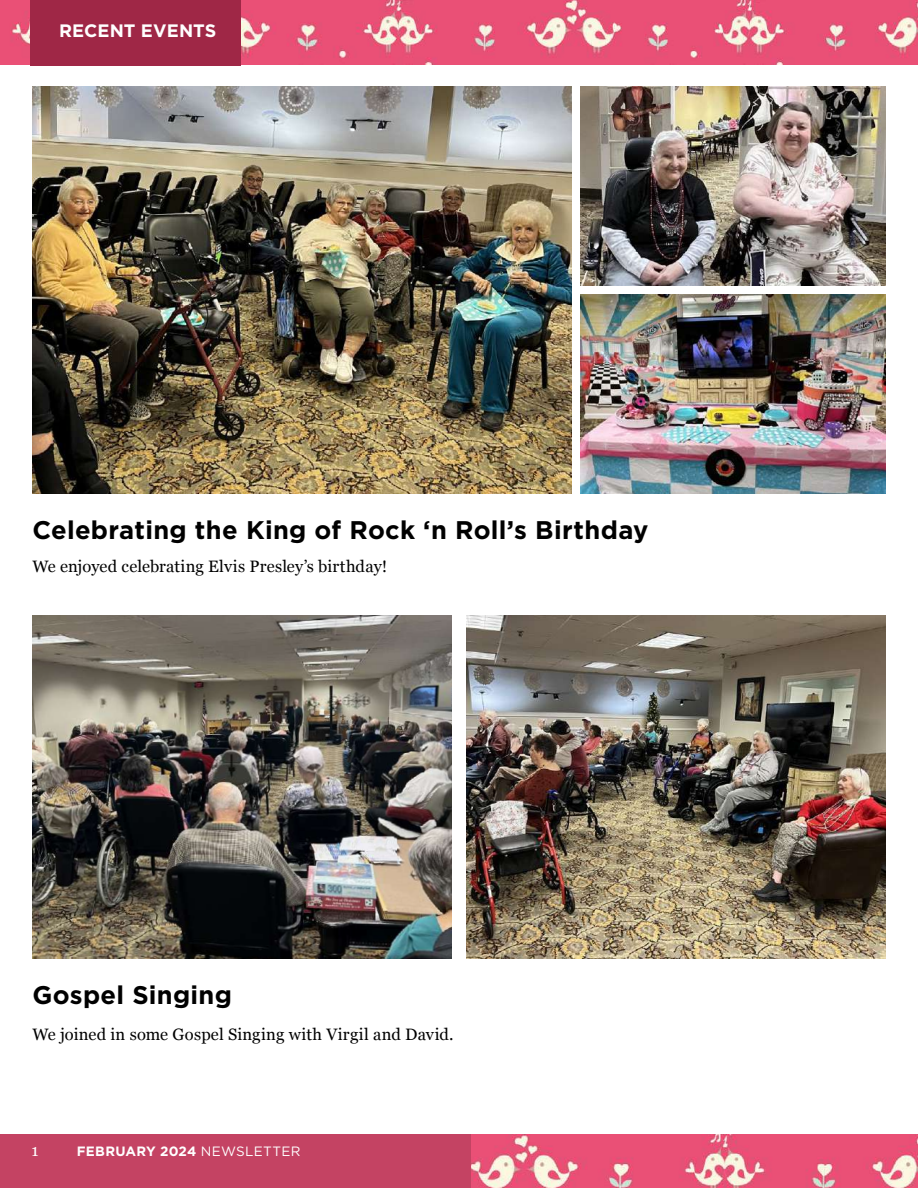
<style>
.page{position:relative;width:918px;height:1188px;background:#fff}
.page>*{position:absolute;margin:0;border:0;box-sizing:border-box;transform-origin:0 0}
.t1{font:700 25.5px "Gotham";letter-spacing:.01em;color:#000}
.t2{font:700 18px "Gotham";color:#fff}
.t3{font:16.5px "Georgia";letter-spacing:.01em;color:#000}
.t4{font:16.5px "Georgia";color:#fff}
.t5{font:700 13.5px "Gotham";letter-spacing:.02em;color:#fff}
.s1{font-weight:400}
</style>
<div class="page">
<img style="left:471px;top:1135px;width:447px;height:53px">
<div style="left:0;top:1135px;width:471px;height:53px;background:#c44363"></div>
<img style="left:0;top:0;width:918px;height:64px">
<div style="left:30px;top:0;width:211px;height:65px;background:#9f2746"></div>
<img style="left:32px;top:86px;width:540px;height:408px">
<img style="left:581px;top:86px;width:305px;height:199px">
<img style="left:581px;top:295px;width:305px;height:199px">
<img style="left:32px;top:616px;width:419px;height:342px">
<img style="left:466px;top:616px;width:420px;height:342px">
<p class="t2" style="left:59px;top:19px;width:159px">RECENT EVENTS</p>
<h1 class="t1" style="left:32px;top:513px;width:618px">Celebrating the King of Rock ‘n Roll’s Birthday</h1>
<p class="t3" style="left:32px;top:554px;width:356px">We enjoyed celebrating Elvis Presley’s birthday!</p>
<h1 class="t1" style="left:32px;top:978px;width:201px">Gospel Singing</h1>
<p class="t3" style="left:32px;top:1023px;width:423px">We joined in some Gospel Singing with Virgil and David.</p>
<p class="t4" style="left:32px;top:1138px;width:9px">1</p>
<p class="t5" style="left:77px;top:1142px;width:225px">FEBRUARY 2024 <span class="s1">NEWSLETTER</span></p>
</div>
